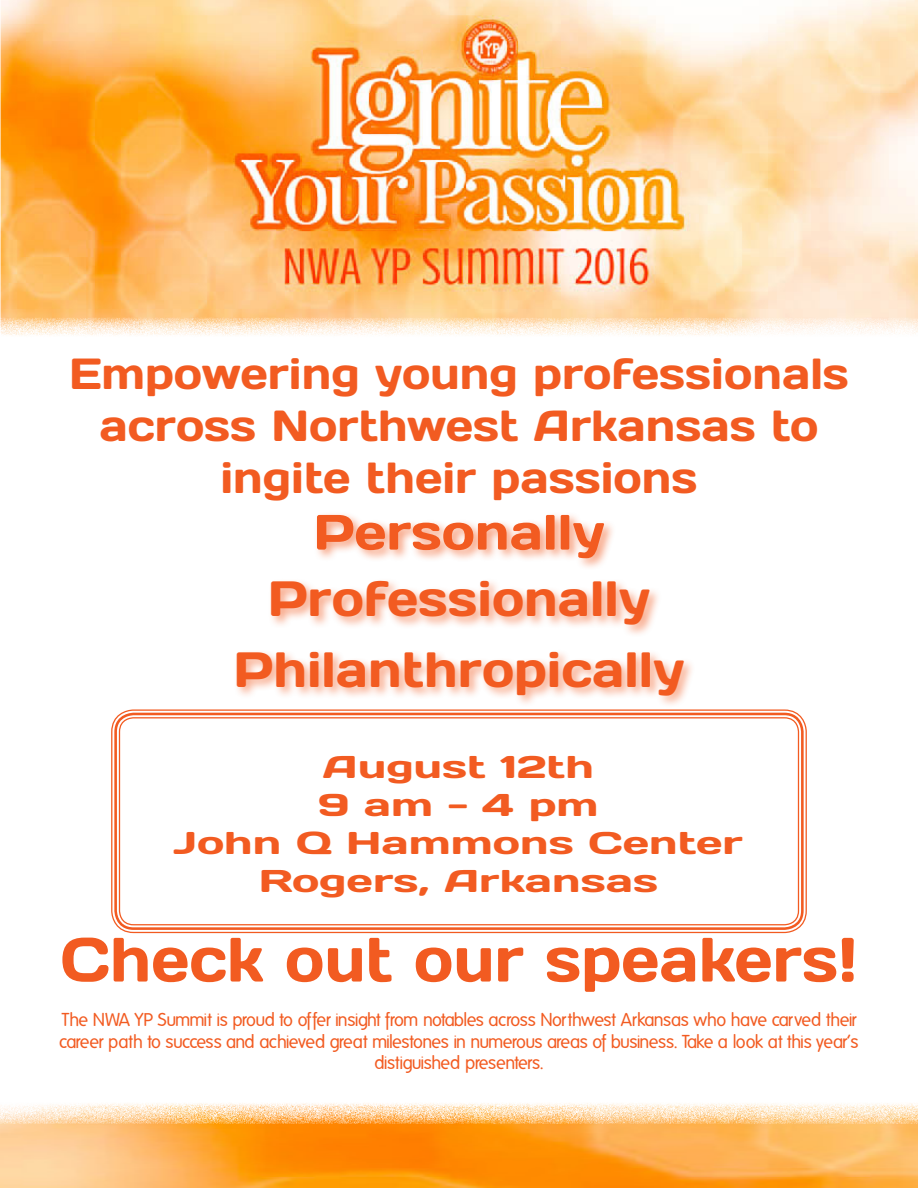
<style>
.page{position:relative;width:918px;height:1188px;background:#fff}
.page>*{position:absolute;margin:0;border:0;box-sizing:border-box;transform-origin:0 0}
.t1{font:62.4px "Days";color:#f25b21}
.t2{font:49.5px "Days";color:#f25b21}
.t3{font:43.5px/52.2px "Days";color:#f25b21;text-align:center}
.t4{font:31.5px "Days";color:#f25b21;scale:1.33 1}
.t5{font:18px/21.6px "Folks";letter-spacing:-.035em;color:#f25b21;text-align:center}
</style>
<div class="page">
<img style="left:1px;top:0;width:916px;height:336px">
<div style="left:314px;top:512px;width:303px;height:59px;background:#f25b21;opacity:.56"></div>
<div style="left:268px;top:578px;width:394px;height:60px;background:#f25b21;opacity:.51"></div>
<div style="left:233px;top:649px;width:463px;height:60px;background:#f25b21;opacity:.49"></div>
<div style="left:111px;top:709px;width:696px;height:224px;border:1px solid #f25b21;border-radius:22px"></div>
<div style="left:114px;top:713px;width:690px;height:217px;border:3px solid #f25b21;border-radius:18px"></div>
<div style="left:119px;top:717px;width:680px;height:208px;border:1px solid #f25b21;border-radius:14px"></div>
<img style="left:0;top:1103px;width:918px;height:85px">
<p class="t3" style="left:69px;top:345px;width:781px">Empowering young professionals across Northwest Arkansas to</p>
<p class="t3" style="left:221px;top:450px;width:478px">ingite their passions</p>
<p class="t2" style="left:313px;top:501px;width:293px">Personally</p>
<p class="t2" style="left:268px;top:567px;width:384px">Professionally</p>
<p class="t2" style="left:234px;top:638px;width:452px">Philanthropically</p>
<p class="t4" style="left:323px;top:747px;width:205px">August 12th</p>
<p class="t4" style="left:318px;top:785px;width:212px">9 am - 4 pm</p>
<p class="t4" style="left:174px;top:823px;width:429px">John Q Hammons Center</p>
<p class="t4" style="left:259px;top:861px;width:302px">Rogers, Arkansas</p>
<p class="t1" style="left:61px;top:920px;width:798px">Check out our speakers!</p>
<p class="t5" style="left:59px;top:1009px;width:801px">The NWA YP Summit is proud to offer insight from notables across Northwest Arkansas who have carved their career path to success and achieved great milestones in numerous areas of business. Take a look at this year’s distiguished presenters.</p>
</div>
